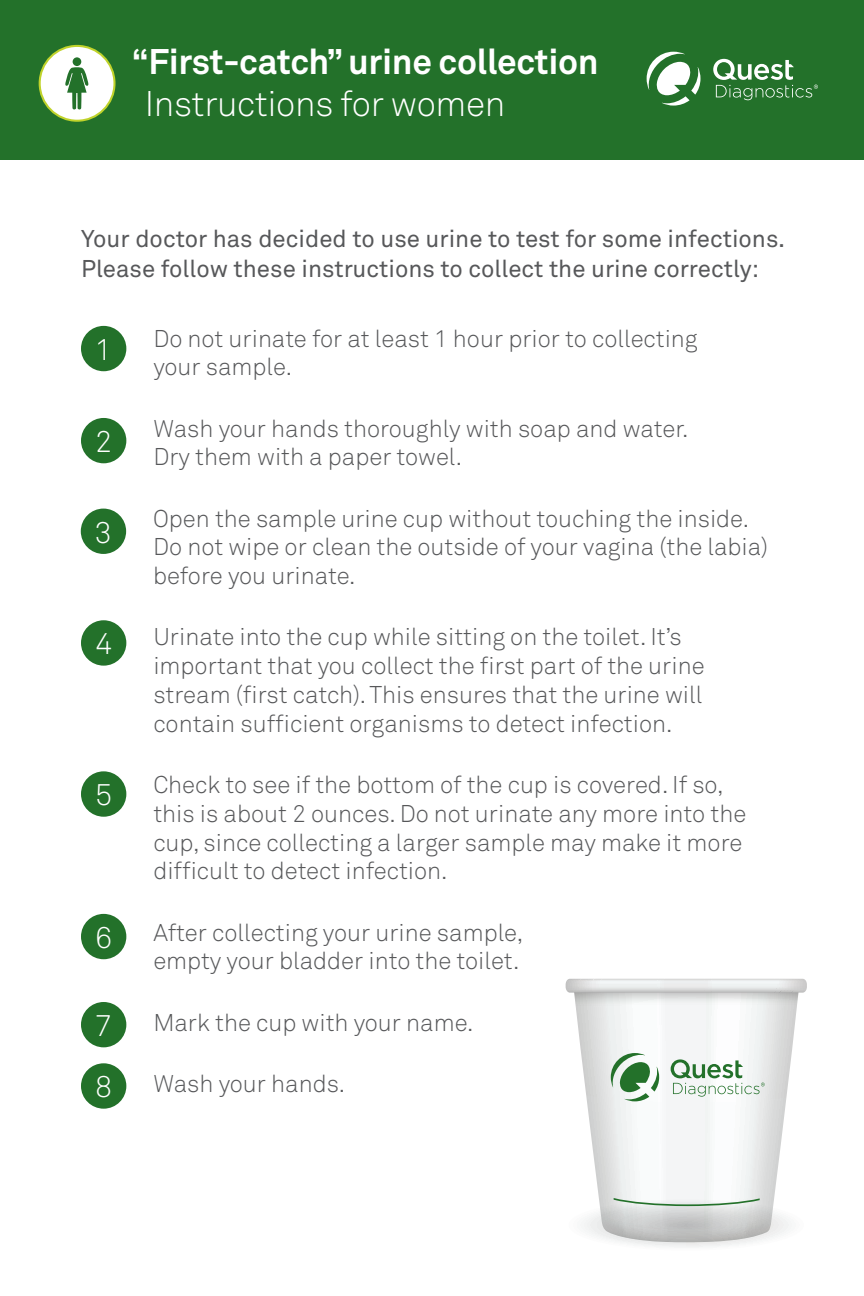
<style>
.page{position:relative;width:864px;height:1296px;background:#fff}
.page>*{position:absolute;margin:0;border:0;box-sizing:border-box;transform-origin:0 0}
.t1{font:700 35.4px/42.3px "Akkurat Pro";letter-spacing:-.01em;color:#fff}
.t2{font:300 30px "Akkurat Pro";color:#fff}
.bullets{font:300 24px/28.8px "Akkurat Pro";color:#57585a}
.first_line_-_A{font:24px/30px "Akkurat Pro";color:#57585a}
.s1{font-weight:300}
</style>
<div class="page">
<svg style="left:576px;top:1011px;width:221px;height:187px"></svg>
<svg style="left:566px;top:979px;width:241px;height:32px"></svg>
<svg style="left:611px;top:1053px;width:48px;height:48px"></svg>
<svg style="left:671px;top:1059px;width:94px;height:38px"></svg>
<svg style="left:584px;top:1198px;width:205px;height:49px"></svg>
<div style="left:81px;top:509px;width:45px;height:45px;background:#23712a;border-radius:50%"></div>
<div style="left:81px;top:326px;width:45px;height:45px;background:#23712a;border-radius:50%"></div>
<div style="left:81px;top:418px;width:45px;height:45px;background:#23712a;border-radius:50%"></div>
<div style="left:81px;top:620px;width:45px;height:46px;background:#23712a;border-radius:50%"></div>
<div style="left:81px;top:771px;width:45px;height:46px;background:#23712a;border-radius:50%"></div>
<div style="left:81px;top:914px;width:45px;height:45px;background:#23712a;border-radius:50%"></div>
<div style="left:81px;top:1002px;width:45px;height:45px;background:#23712a;border-radius:50%"></div>
<div style="left:81px;top:1063px;width:45px;height:46px;background:#23712a;border-radius:50%"></div>
<div style="left:0;top:0;width:864px;height:160px;background:#23712a"></div>
<svg style="left:647px;top:52px;width:54px;height:54px"></svg>
<svg style="left:713px;top:59px;width:105px;height:41px"></svg>
<div style="left:40px;top:46px;width:74px;height:75px;background:#fff;border-radius:50%"></div>
<div style="left:39px;top:45px;width:77px;height:77px;border:2px solid #c0d32b;border-radius:50%"></div>
<div style="left:73px;top:57px;width:8px;height:9px;background:#23712a;border-radius:50%"></div>
<svg style="left:65px;top:67px;width:23px;height:42px"></svg>
<p class="t1" style="left:145px;top:40px;width:455px;text-indent:-13px">“First-catch” urine collection<br><span class="s1">Instructions for women</span></p>
<p class="first_line_-_A" style="left:81px;top:225px;width:706px">Your doctor has decided to use urine to test for some infections.<br>Please follow these instructions to collect the urine correctly:</p>
<p class="t2" style="left:95px;top:332px;width:19px">1</p>
<p class="t2" style="left:95px;top:424px;width:19px">2</p>
<p class="t2" style="left:95px;top:514px;width:19px">3</p>
<p class="t2" style="left:95px;top:626px;width:19px">4</p>
<p class="t2" style="left:95px;top:777px;width:19px">5</p>
<p class="t2" style="left:95px;top:920px;width:19px">6</p>
<p class="t2" style="left:95px;top:1008px;width:19px">7</p>
<p class="t2" style="left:95px;top:1069px;width:19px">8</p>
<p class="bullets" style="left:153px;top:324px;width:546px">Do not urinate for at least 1 hour prior to collecting your sample.</p>
<p class="bullets" style="left:153px;top:414px;width:537px">Wash your hands thoroughly with soap and water.<br>Dry them with a paper towel.</p>
<p class="bullets" style="left:153px;top:504px;width:617px">Open the sample urine cup without touching the inside.<br>Do not wipe or clean the outside of your vagina (the labia) before you urinate.</p>
<p class="bullets" style="left:153px;top:623px;width:553px">Urinate into the cup while sitting on the toilet. It’s important that you collect the first part of the urine stream (first catch). This ensures that the urine will contain sufficient organisms to detect infection.</p>
<p class="bullets" style="left:153px;top:770px;width:594px">Check to see if the bottom of the cup is covered. If so, this is about 2 ounces. Do not urinate any more into the cup, since collecting a larger sample may make it more difficult to detect infection.</p>
<p class="bullets" style="left:153px;top:918px;width:371px">After collecting your urine sample, empty your bladder into the toilet.</p>
<p class="bullets" style="left:153px;top:1008px;width:322px">Mark the cup with your name.</p>
<p class="bullets" style="left:153px;top:1069px;width:193px">Wash your hands.</p>
</div>
